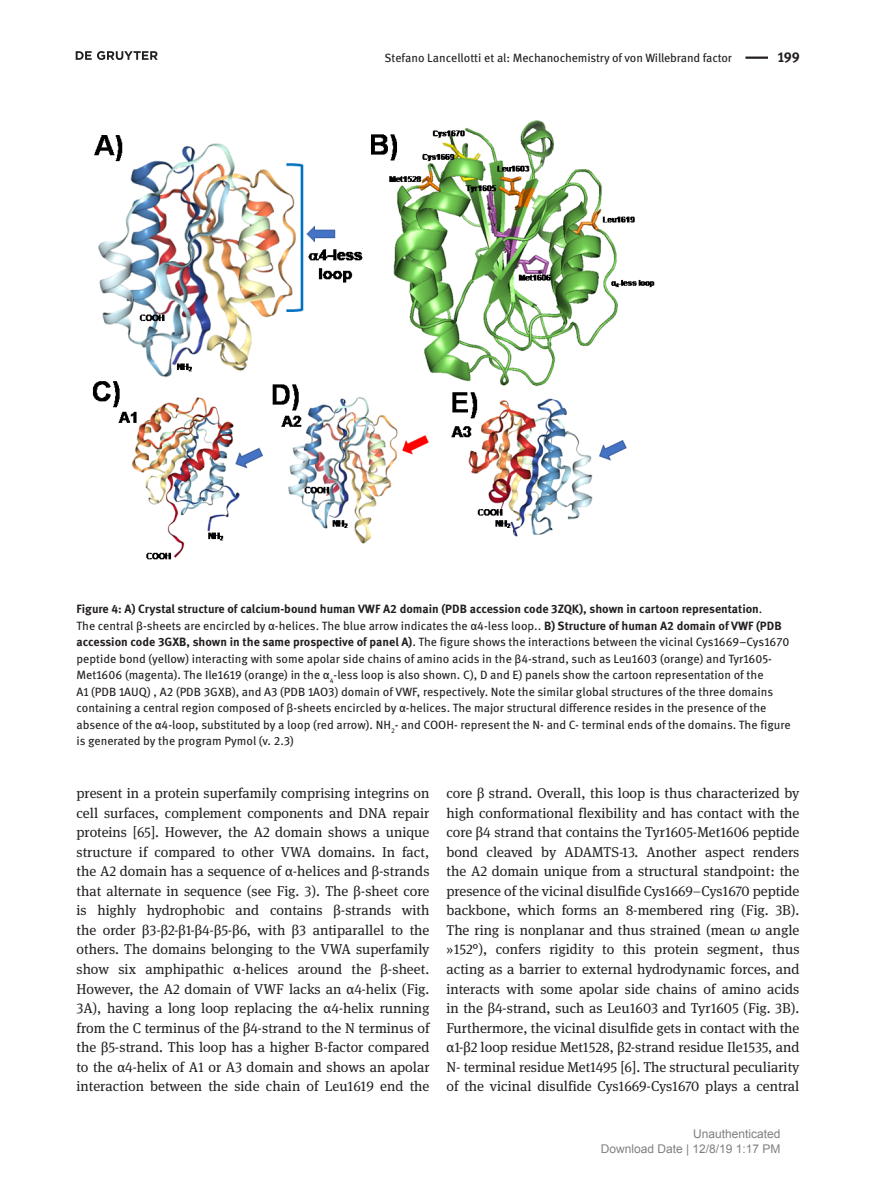
<style>
.page{position:relative;width:893px;height:1191px;background:#fff}
.page>*{position:absolute;margin:0;border:0;box-sizing:border-box;transform-origin:0 0}
.paragraph_without_in{font:14.25px/19.5px "DG Meta Serif Science";color:#231f20;text-align:justify}
.t1{font:700 14.25px "DG Meta Science";color:#231f20}
.caption_figure{font:12px/16.5px "DG Meta Science";color:#231f20}
.t2{font:12px/15px "Arial";color:#808080;text-align:right}
.s1{font-weight:700}
</style>
<div class="page">
<svg style="left:76px;top:51px;width:82px;height:9px"></svg>
<hr style="left:745px;top:57px;width:23px;height:2px;background:#231f20">
<img style="left:92px;top:120px;width:563px;height:440px">
<p class="caption_figure" style="left:384px;top:49px;width:349px">Stefano Lancellotti et al: Mechanochemistry of von Willebrand factor</p>
<p class="t1" style="left:778px;top:45px;width:24px">199</p>
<p class="caption_figure" style="left:77px;top:600px;width:716px"><span class="s1">Figure 4: A) Crystal structure of calcium-bound human VWF A2 domain (PDB accession code 3ZQK), shown in cartoon representation</span>.<br>The central β-sheets are encircled by α-helices. The blue arrow indicates the α4-less loop.. <span class="s1">B) Structure of human A2 domain of VWF (PDB accession code 3GXB, shown in the same prospective of panel A)</span>. The figure shows the interactions between the vicinal Cys1669–Cys1670 peptide bond (yellow) interacting with some apolar side chains of amino acids in the β4-strand, such as Leu1603 (orange) and Tyr1605- Met1606 (magenta). The Ile1619 (orange) in the α<sub>4</sub>-less loop is also shown. C), D and E) panels show the cartoon representation of the<br>A1 (PDB 1AUQ) , A2 (PDB 3GXB), and A3 (PDB 1AO3) domain of VWF, respectively. Note the similar global structures of the three domains containing a central region composed of β-sheets encircled by α-helices. The major structural difference resides in the presence of the absence of the α4-loop, substituted by a loop (red arrow). NH<sub>2</sub>- and COOH- represent the N- and C- terminal ends of the domains. The figure is generated by the program Pymol (v. 2.3)</p>
<p class="paragraph_without_in" style="left:77px;top:783px;width:354px">present in a protein superfamily comprising integrins on cell surfaces, complement components and DNA repair proteins [65]. However, the A2 domain shows a unique structure if compared to other VWA domains. In fact, the A2 domain has a sequence of α-helices and β-strands that alternate in sequence (see Fig. 3). The β-sheet core is highly hydrophobic and contains β-strands with the order β3-β2-β1-β4-β5-β6, with β3 antiparallel to the others. The domains belonging to the VWA superfamily show six amphipathic α-helices around the β-sheet.<br>However, the A2 domain of VWF lacks an α4-helix (Fig.<br>3A), having a long loop replacing the α4-helix running from the C terminus of the β4-strand to the N terminus of the β5-strand. This loop has a higher B-factor compared to the α4-helix of A1 or A3 domain and shows an apolar interaction between the side chain of Leu1619 end the</p>
<p class="paragraph_without_in" style="left:446px;top:783px;width:354px">core β strand. Overall, this loop is thus characterized by high conformational flexibility and has contact with the core β4 strand that contains the Tyr1605-Met1606 peptide bond cleaved by ADAMTS-13. Another aspect renders the A2 domain unique from a structural standpoint: the presence of the vicinal disulfide Cys1669–Cys1670 peptide backbone, which forms an 8-membered ring (Fig. 3B).<br>The ring is nonplanar and thus strained (mean ω angle »152°), confers rigidity to this protein segment, thus acting as a barrier to external hydrodynamic forces, and interacts with some apolar side chains of amino acids in the β4-strand, such as Leu1603 and Tyr1605 (Fig. 3B).<br>Furthermore, the vicinal disulfide gets in contact with the α1-β2 loop residue Met1528, β2-strand residue Ile1535, and N- terminal residue Met1495 [6]. The structural peculiarity of the vicinal disulfide Cys1669-Cys1670 plays a central</p>
<p class="t2" style="left:601px;top:1127px;width:181px">Unauthenticated<br>Download Date | 12/8/19 1:17 PM</p>
</div>
